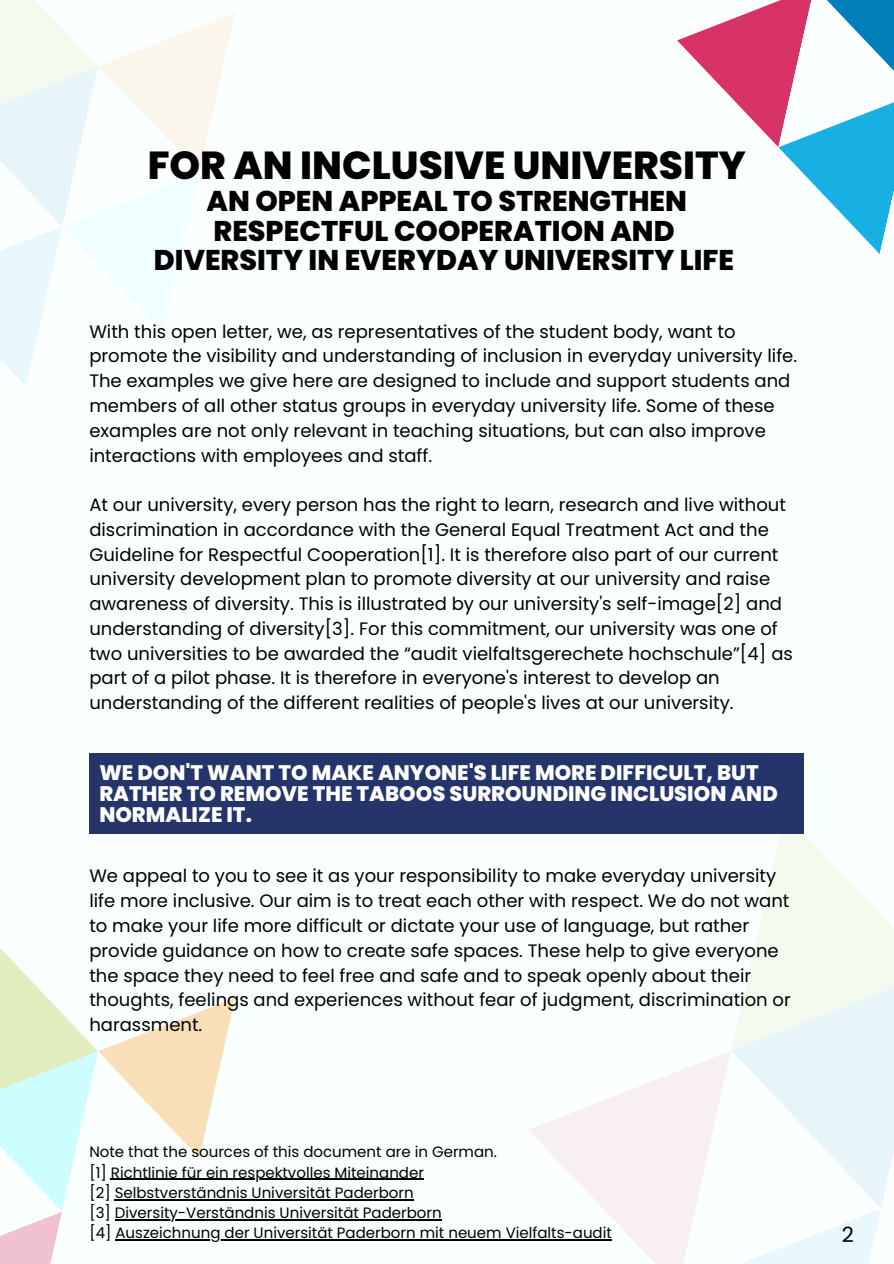
<style>
.page{position:relative;width:894px;height:1264px;background:#fff}
.page>*{position:absolute;margin:0;border:0;box-sizing:border-box;transform-origin:0 0}
.t1{font:800 39px "Poppins";color:#000}
.t2{font:800 28.5px/29.2px "Poppins";color:#000;text-align:center}
.t3{font:800 21px/21.3px "Poppins";color:#fff}
.t4{font:21px "Poppins";color:#000}
.t5{font:18px/24.8px "Poppins";color:#000}
.t6{font:15px "Poppins";color:#000}
</style>
<div class="page">
<div style="left:0;top:0;width:893px;height:1263px;background:#fbffff"></div>
<svg style="left:0;top:0;width:235px;height:386px"></svg>
<svg style="left:528px;top:833px;width:365px;height:430px"></svg>
<svg style="left:0;top:948px;width:235px;height:315px"></svg>
<svg style="left:677px;top:0;width:216px;height:254px"></svg>
<div style="left:89px;top:753px;width:715px;height:80px;background:#25356c"></div>
<hr style="left:111px;top:1178px;width:313px;height:1px;background:#000">
<hr style="left:115px;top:1198px;width:298px;height:1px;background:#000">
<hr style="left:115px;top:1219px;width:326px;height:1px;background:#000">
<hr style="left:115px;top:1239px;width:496px;height:1px;background:#000">
<h1 class="t1" style="left:148px;top:138px;width:599px">FOR AN INCLUSIVE UNIVERSITY</h1>
<h1 class="t2" style="left:154px;top:187px;width:581px">AN OPEN APPEAL TO STRENGTHEN<br>RESPECTFUL COOPERATION AND<br>DIVERSITY IN EVERYDAY UNIVERSITY LIFE</h1>
<h3 class="t5" style="left:89px;top:319px;width:709px">With this open letter, we, as representatives of the student body, want to promote the visibility and understanding of inclusion in everyday university life.<br>The examples we give here are designed to include and support students and members of all other status groups in everyday university life. Some of these examples are not only relevant in teaching situations, but can also improve interactions with employees and staff.</h3>
<h3 class="t5" style="left:89px;top:492px;width:704px">At our university, every person has the right to learn, research and live without discrimination in accordance with the General Equal Treatment Act and the Guideline for Respectful Cooperation[1]. It is therefore also part of our current university development plan to promote diversity at our university and raise awareness of diversity. This is illustrated by our university's self-image[2] and understanding of diversity[3]. For this commitment, our university was one of two universities to be awarded the “audit vielfaltsgerechete hochschule”[4] as part of a pilot phase. It is therefore in everyone's interest to develop an understanding of the different realities of people's lives at our university.</h3>
<h2 class="t3" style="left:99px;top:761px;width:679px">WE DON'T WANT TO MAKE ANYONE'S LIFE MORE DIFFICULT, BUT<br>RATHER TO REMOVE THE TABOOS SURROUNDING INCLUSION AND<br>NORMALIZE IT.</h2>
<h3 class="t5" style="left:89px;top:863px;width:702px">We appeal to you to see it as your responsibility to make everyday university life more inclusive. Our aim is to treat each other with respect. We do not want to make your life more difficult or dictate your use of language, but rather provide guidance on how to create safe spaces. These help to give everyone the space they need to feel free and safe and to speak openly about their thoughts, feelings and experiences without fear of judgment, discrimination or harassment.</h3>
<p class="t6" style="left:89px;top:1141px;width:409px">Note that the sources of this document are in German.</p>
<p class="t6" style="left:89px;top:1161px;width:336px">[1] Richtlinie für ein respektvolles Miteinander</p>
<p class="t6" style="left:89px;top:1181px;width:326px">[2] Selbstverständnis Universität Paderborn</p>
<p class="t6" style="left:89px;top:1202px;width:354px">[3] Diversity-Verständnis Universität Paderborn</p>
<p class="t6" style="left:89px;top:1222px;width:524px">[4] Auszeichnung der Universität Paderborn mit neuem Vielfalts-audit</p>
<p class="t4" style="left:841px;top:1219px;width:14px">2</p>
</div>
